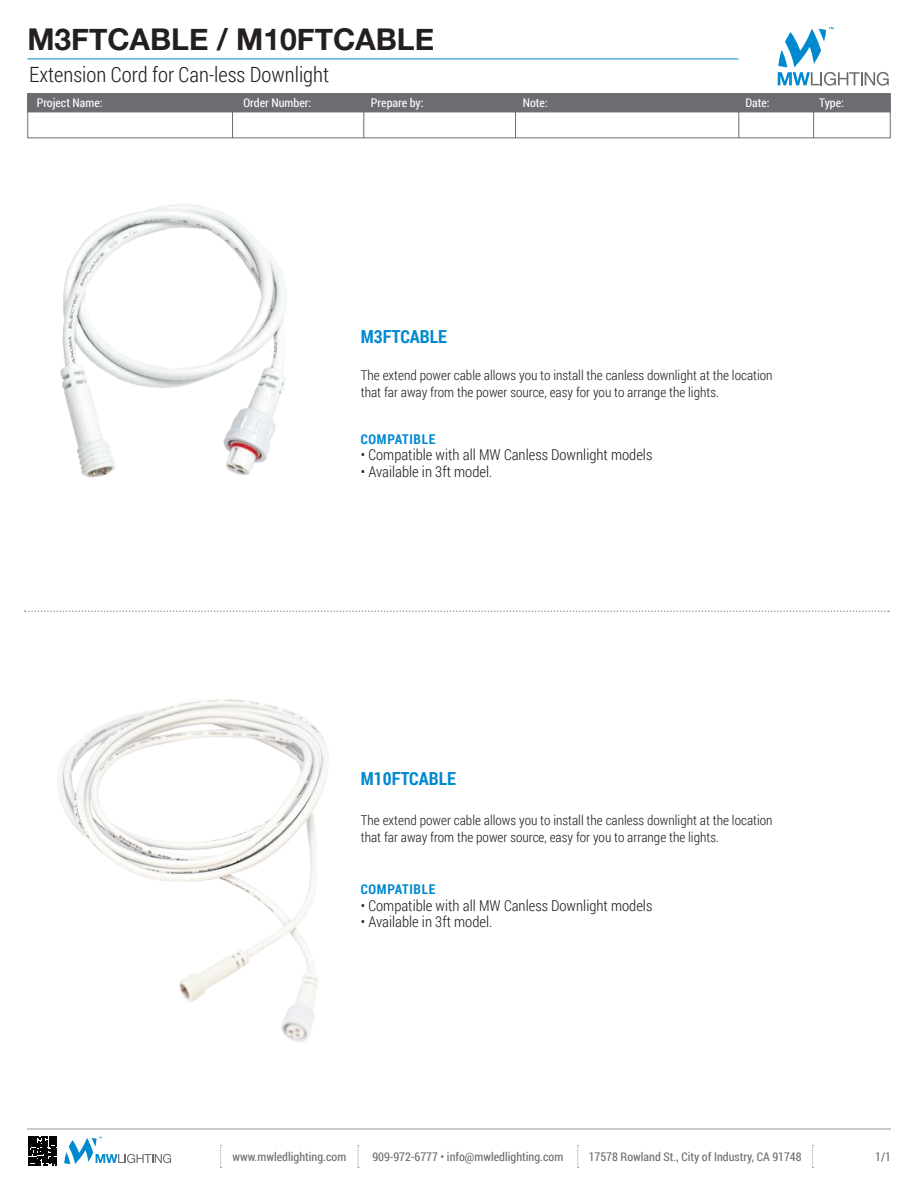
<style>
.page{position:relative;width:918px;height:1188px;background:#fff}
.page>*{position:absolute;margin:0;border:0;box-sizing:border-box;transform-origin:0 0}
.t1{font:700 30px "Helvetica Neue";color:#231f20}
.t2{font:300 21px "Roboto Condensed";color:#231f20}
.t3{font:700 18px "Roboto Condensed";color:#0089cf}
.t4{font:300 15px "Roboto Condensed";color:#231f20}
.t5{font:300 13.5px/16.5px "Roboto Condensed";color:#231f20}
.t6{font:700 13.5px "Roboto Condensed";letter-spacing:.05em;color:#0089cf}
.t7{font:12px "Roboto Condensed";color:#6c6d70}
.t8{font:12px "Roboto Condensed";color:#fff}
</style>
<div class="page">
<div style="left:27px;top:93px;width:864px;height:19px;background:#6c6d70"></div>
<div style="left:27px;top:93px;width:864px;height:45px;border:1px solid #6c6d70"></div>
<hr style="left:813px;top:93px;width:1px;height:45px;background:#6c6d70">
<hr style="left:738px;top:93px;width:1px;height:45px;background:#6c6d70">
<hr style="left:232px;top:93px;width:1px;height:45px;background:#6c6d70">
<hr style="left:515px;top:93px;width:1px;height:45px;background:#6c6d70">
<hr style="left:363px;top:93px;width:1px;height:45px;background:#6c6d70">
<svg style="left:220px;top:1145px;width:2px;height:23px"></svg>
<svg style="left:358px;top:1145px;width:1px;height:23px"></svg>
<svg style="left:577px;top:1145px;width:2px;height:23px"></svg>
<svg style="left:812px;top:1145px;width:2px;height:23px"></svg>
<hr style="left:27px;top:1129px;width:864px;height:1px;background:#939598">
<svg style="left:778px;top:27px;width:111px;height:59px"></svg>
<hr style="left:27px;top:59px;width:711px;height:1px;background:#0089cf">
<svg style="left:28px;top:1136px;width:29px;height:30px"></svg>
<svg style="left:28px;top:1137px;width:29px;height:28px"></svg>
<svg style="left:64px;top:1137px;width:107px;height:27px"></svg>
<img style="left:60px;top:204px;width:226px;height:274px">
<img style="left:57px;top:699px;width:272px;height:343px">
<svg style="left:25px;top:610px;width:864px;height:2px"></svg>
<p class="t1" style="left:27px;top:15px;width:408px">M3FTCABLE / M10FTCABLE</p>
<p class="t2" style="left:29px;top:60px;width:302px">Extension Cord for Can-less Downlight</p>
<p class="t8" style="left:37px;top:95px;width:68px">Project Name:</p>
<p class="t8" style="left:243px;top:95px;width:69px">Order Number:</p>
<p class="t8" style="left:371px;top:95px;width:54px">Prepare by:</p>
<p class="t8" style="left:523px;top:95px;width:27px">Note:</p>
<p class="t8" style="left:746px;top:95px;width:26px">Date:</p>
<p class="t8" style="left:819px;top:95px;width:26px">Type:</p>
<p class="t3" style="left:361px;top:324px;width:88px">M3FTCABLE</p>
<p class="t5" style="left:361px;top:367px;width:413px">The extend power cable allows you to install the canless downlight at the location that far away from the power source, easy for you to arrange the lights.</p>
<p class="t6" style="left:361px;top:430px;width:76px">COMPATIBLE</p>
<p class="t4" style="left:361px;top:445px;width:293px">• Compatible with all MW Canless Downlight models</p>
<p class="t4" style="left:361px;top:461px;width:133px">• Available in 3ft model.</p>
<p class="t3" style="left:361px;top:766px;width:97px">M10FTCABLE</p>
<p class="t5" style="left:361px;top:812px;width:413px">The extend power cable allows you to install the canless downlight at the location that far away from the power source, easy for you to arrange the lights.</p>
<p class="t6" style="left:361px;top:880px;width:76px">COMPATIBLE</p>
<p class="t4" style="left:361px;top:895px;width:293px">• Compatible with all MW Canless Downlight models</p>
<p class="t4" style="left:361px;top:912px;width:133px">• Available in 3ft model.</p>
<p class="t7" style="left:232px;top:1149px;width:115px">www.mwledlighting.com</p>
<p class="t7" style="left:372px;top:1149px;width:192px">909-972-6777 • info@mwledlighting.com</p>
<p class="t7" style="left:589px;top:1149px;width:215px">17578 Rowland St., City of Industry, CA 91748</p>
<p class="t7" style="left:875px;top:1149px;width:17px">1/1</p>
</div>
